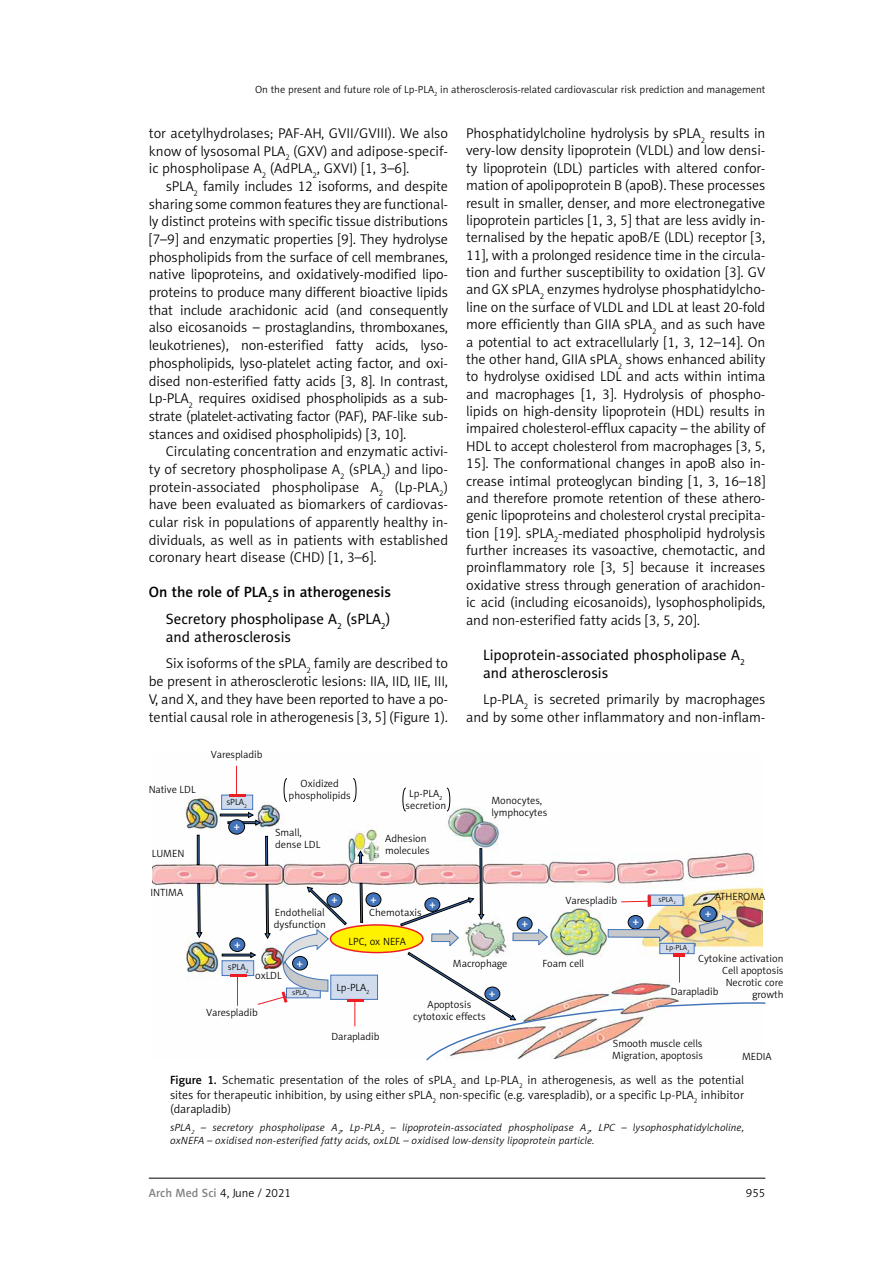
<style>
.page{position:relative;width:893px;height:1263px;background:#fff}
.page>*{position:absolute;margin:0;border:0;box-sizing:border-box;transform-origin:0 0}
.t1{font:15px/18.5px "Naomi Sans EFN";color:#000}
.t2{font:15px "Naomi Sans EFN Medium";color:#000}
.t3{font:14.25px/17.4px "Naomi Sans EFN Light";letter-spacing:-.005em;color:#000;text-align:justify}
.t4{font:12px/14.4px "Naomi Sans EFN Light";color:#000;text-align:justify}
.t5{font:10.5px/12px "Naomi Sans EFN Light";color:#000}
.t6{font:italic 10.5px/13.5px "Naomi Sans EFN Light";letter-spacing:.015em;color:#000}
.t7{font:10.5px "Naomi Sans EFN Medium";color:#fff}
.t8{font:9px "Naomi Sans EFN Light";color:#000}
.t9{font:7.5px "Naomi Sans EFN Light";color:#000}
.s1{font-family:"Naomi Sans EFN Medium"}
.s2{font-family:"Naomi Sans EFN Medium";color:#808285}
</style>
<div class="page">
<hr style="left:149px;top:1178px;width:616px;height:1px;background:#000">
<img style="left:152px;top:765px;width:347px;height:214px">
<div style="left:221px;top:795px;width:32px;height:15px;background:#d0dced;border:1px solid #4374b9"></div>
<hr style="left:229px;top:794px;width:16px;height:3px;background:#ed1d24">
<svg style="left:236px;top:766px;width:1px;height:28px"></svg>
<div style="left:222px;top:960px;width:32px;height:16px;background:#d0dced;border:1px solid #4374b9"></div>
<hr style="left:230px;top:974px;width:17px;height:3px;background:#ed1d24">
<svg style="left:237px;top:900px;width:163px;height:127px"></svg>
<svg style="left:220px;top:812px;width:41px;height:13px"></svg>
<svg style="left:196px;top:883px;width:6px;height:55px"></svg>
<div style="left:197px;top:835px;width:2px;height:30px;border:1px solid #000"></div>
<div style="left:265px;top:836px;width:3px;height:29px;border:1px solid #000"></div>
<svg style="left:360px;top:883px;width:3px;height:40px"></svg>
<svg style="left:265px;top:884px;width:5px;height:55px"></svg>
<svg style="left:222px;top:952px;width:34px;height:6px"></svg>
<svg style="left:358px;top:851px;width:5px;height:13px"></svg>
<div style="left:229px;top:820px;width:16px;height:14px;background:#4374b9;border-radius:50%"></div>
<div style="left:229px;top:820px;width:16px;height:14px;border:1px solid #000;border-radius:50%"></div>
<div style="left:230px;top:938px;width:15px;height:13px;background:#4374b9;border-radius:50%"></div>
<div style="left:230px;top:938px;width:15px;height:14px;border:1px solid #000;border-radius:50%"></div>
<div style="left:366px;top:893px;width:15px;height:13px;background:#4374b9;border-radius:50%"></div>
<div style="left:366px;top:893px;width:15px;height:13px;border:1px solid #000;border-radius:50%"></div>
<svg style="left:276px;top:887px;width:71px;height:116px"></svg>
<div style="left:330px;top:925px;width:93px;height:27px;background:#fff200;border-radius:50%"></div>
<div style="left:330px;top:924px;width:94px;height:29px;border:1px solid #ed1d24;border-radius:50%"></div>
<img style="left:400px;top:848px;width:365px;height:213px">
<svg style="left:353px;top:778px;width:4px;height:24px"></svg>
<svg style="left:446px;top:787px;width:5px;height:24px"></svg>
<svg style="left:283px;top:778px;width:4px;height:24px"></svg>
<svg style="left:402px;top:787px;width:4px;height:24px"></svg>
<p class="t5" style="left:255px;top:83px;width:512px">On the present and future role of Lp-PLA<sub>2</sub> in atherosclerosis-related cardiovascular risk prediction and management</p>
<p class="t3" style="left:149px;top:124px;width:301px">tor acetylhydrolases; PAF-AH, GVII/GVIII). We also know of lysosomal PLA<sub>2</sub> (GXV) and adipose-specif&shy;ic phospholipase A<sub>2</sub> (AdPLA<sub>2</sub>, GXVI) [1, 3–6].</p>
<p class="t3" style="left:149px;top:177px;width:301px;text-indent:17px">sPLA<sub>2</sub> family includes 12 isoforms, and despite sharing some common features they are functional&shy;ly distinct proteins with specific tissue distributions [7–9] and enzymatic properties [9]. They hydrolyse phospholipids from the surface of cell membranes, native lipoproteins, and oxidatively-modified lipo&shy;proteins to produce many different bioactive lipids that include arachidonic acid (and consequently also eicosanoids – prostaglandins, thromboxanes, leukotrienes), non-esterified fatty acids, lyso&shy;phospholipids, lyso-platelet acting factor, and oxi&shy;dised non-esterified fatty acids [3, 8]. In contrast, Lp-PLA<sub>2</sub> requires oxidised phospholipids as a sub&shy;strate (platelet-activating factor (PAF), PAF-like sub&shy;stances and oxidised phospholipids) [3, 10].</p>
<p class="t3" style="left:149px;top:442px;width:301px;text-indent:17px">Circulating concentration and enzymatic activi&shy;ty of secretory phospholipase A<sub>2</sub> (sPLA<sub>2</sub>) and lipo&shy;protein-associated phospholipase A<sub>2</sub> (Lp-PLA<sub>2</sub>) have been evaluated as biomarkers of cardiovas&shy;cular risk in populations of apparently healthy in&shy;dividuals, as well as in patients with established coronary heart disease (CHD) [1, 3–6].</p>
<p class="t2" style="left:149px;top:583px;width:244px">On the role of PLA<sub>2</sub>s in atherogenesis</p>
<p class="t1" style="left:166px;top:609px;width:226px">Secretory phospholipase A<sub>2</sub> (sPLA<sub>2</sub>) and atherosclerosis</p>
<p class="t3" style="left:149px;top:655px;width:301px;text-indent:17px">Six isoforms of the sPLA<sub>2</sub> family are described to be present in atherosclerotic lesions: IIA, IID, IIE, III, V, and X, and they have been reported to have a po&shy;tential causal role in atherogenesis [3, 5] (Figure 1).</p>
<p class="t3" style="left:466px;top:124px;width:301px">Phosphatidylcholine hydrolysis by sPLA<sub>2</sub> results in very-low density lipoprotein (VLDL) and low densi&shy;ty lipoprotein (LDL) particles with altered confor&shy;mation of apolipoprotein B (apoB). These processes result in smaller, denser, and more electronegative lipoprotein particles [1, 3, 5] that are less avidly in&shy;ternalised by the hepatic apoB/E (LDL) receptor [3, 11], with a prolonged residence time in the circula&shy;tion and further susceptibility to oxidation [3]. GV and GX sPLA<sub>2</sub> enzymes hydrolyse phosphatidylcho&shy;line on the surface of VLDL and LDL at least 20-fold more efficiently than GIIA sPLA<sub>2</sub> and as such have a potential to act extracellularly [1, 3, 12–14]. On the other hand, GIIA sPLA<sub>2</sub> shows enhanced ability to hydrolyse oxidised LDL and acts within intima and macrophages [1, 3]. Hydrolysis of phospho&shy;lipids on high-density lipoprotein (HDL) results in impaired cholesterol-efflux capacity – the ability of HDL to accept cholesterol from macrophages [3, 5, 15]. The conformational changes in apoB also in&shy;crease intimal proteoglycan binding [1, 3, 16–18] and therefore promote retention of these athero&shy;genic lipoproteins and cholesterol crystal precipita&shy;tion [19]. sPLA<sub>2</sub>-mediated phospholipid hydrolysis further increases its vasoactive, chemotactic, and proinflammatory role [3, 5] because it increases oxidative stress through generation of arachidon&shy;ic acid (including eicosanoids), lysophospholipids, and non-esterified fatty acids [3, 5, 20].</p>
<p class="t1" style="left:483px;top:646px;width:263px">Lipoprotein-associated phospholipase A<sub>2 </sub>and atherosclerosis</p>
<p class="t3" style="left:466px;top:691px;width:301px;text-align:right">Lp-PLA<sub>2</sub> is secreted primarily by macrophages and by some other inflammatory and non-inflam-</p>
<p class="t5" style="left:149px;top:783px;width:48px">Native LDL</p>
<p class="t5" style="left:152px;top:848px;width:13px">Lume</p>
<p class="t5" style="left:177px;top:848px;width:9px">n</p>
<p class="t5" style="left:211px;top:749px;width:53px">Varespladib</p>
<p class="t8" style="left:226px;top:797px;width:22px">sPLA<sub>2</sub></p>
<p class="t5" style="left:406px;top:787px;width:42px;text-align:center">Lp-PLA<sub>2 </sub>secretion</p>
<p class="t5" style="left:491px;top:794px;width:57px">Monocytes, lymphocytes</p>
<p class="t5" style="left:289px;top:777px;width:64px;text-align:center">Oxidized phospholipids</p>
<p class="t5" style="left:275px;top:826px;width:47px">Small, dense LDL</p>
<p class="t5" style="left:385px;top:832px;width:46px">Adhesion molecules</p>
<p class="t7" style="left:234px;top:820px;width:8px">+</p>
<p class="t5" style="left:151px;top:886px;width:17px">Intima</p>
<p class="t7" style="left:234px;top:938px;width:8px">+</p>
<p class="t7" style="left:331px;top:894px;width:8px">+</p>
<p class="t7" style="left:371px;top:893px;width:8px">+</p>
<p class="t5" style="left:274px;top:906px;width:54px">Endothelial dysfunction</p>
<p class="t5" style="left:369px;top:907px;width:54px">Chemotaxis</p>
<p class="t5" style="left:349px;top:935px;width:59px">LPC, ox N EFA</p>
<p class="t7" style="left:429px;top:898px;width:8px">+</p>
<p class="t8" style="left:228px;top:962px;width:22px">sPLA<sub>2</sub></p>
<p class="t5" style="left:206px;top:1006px;width:53px">Varespladib</p>
<p class="t5" style="left:255px;top:969px;width:28px">oxLDL</p>
<p class="t7" style="left:297px;top:957px;width:8px">+</p>
<p class="t9" style="left:292px;top:988px;width:19px">sPLA<sub>2</sub></p>
<p class="t5" style="left:336px;top:981px;width:35px">Lp-PLA<sub>2</sub></p>
<p class="t5" style="left:331px;top:1030px;width:49px">Darapladib</p>
<p class="t5" style="left:453px;top:957px;width:56px">Macrophage</p>
<p class="t5" style="left:413px;top:998px;width:74px;text-align:center">Apoptosis cytotoxic effects</p>
<p class="t7" style="left:489px;top:987px;width:8px">+</p>
<p class="t5" style="left:715px;top:890px;width:13px">Atheroma</p>
<p class="t5" style="left:565px;top:894px;width:53px">Varespladib</p>
<p class="t9" style="left:658px;top:895px;width:19px">sPLA<sub>2</sub></p>
<p class="t9" style="left:666px;top:943px;width:25px">Lp-PLA<sub>2</sub></p>
<p class="t7" style="left:705px;top:907px;width:8px">+</p>
<p class="t7" style="left:522px;top:917px;width:8px">+</p>
<p class="t7" style="left:633px;top:915px;width:8px">+</p>
<p class="t5" style="left:698px;top:952px;width:87px;text-align:right">Cytokine activation<br>Cell apoptosis<br>Necrotic core</p>
<p class="t5" style="left:671px;top:985px;width:49px">Darapladib</p>
<p class="t5" style="left:752px;top:988px;width:33px">growth</p>
<p class="t5" style="left:543px;top:957px;width:43px">Foam cell</p>
<p class="t5" style="left:612px;top:1038px;width:92px">Smooth muscle cells<br>Migration, apoptosis</p>
<p class="t5" style="left:742px;top:1051px;width:15px">Media</p>
<p class="t4" style="left:170px;top:1073px;width:576px"><span class="s1">Figure 1.</span> Schematic presentation of the roles of sPLA<sub>2</sub> and Lp-PLA<sub>2</sub> in atherogenesis, as well as the potential sites for therapeutic inhibition, by using either sPLA<sub>2</sub> non-specific (e.g. varespladib), or a specific Lp-PLA<sub>2</sub> inhibitor (darapladib)</p>
<p class="t6" style="left:170px;top:1121px;width:576px">sPLA<sub>2</sub> – secretory phospholipase A<sub>2</sub>, Lp-PLA<sub>2</sub> – lipoprotein-associated phospholipase A<sub>2</sub>, LPC – lysophosphatidylcholine, oxNEFA – oxidised non-esterified fatty acids, oxLDL – oxidised low-density lipoprotein particle.</p>
<p class="t4" style="left:149px;top:1186px;width:144px"><span class="s2">Arch Med Sci</span> 4, June / 2021</p>
<p class="t4" style="left:746px;top:1186px;width:21px">955</p>
</div>
